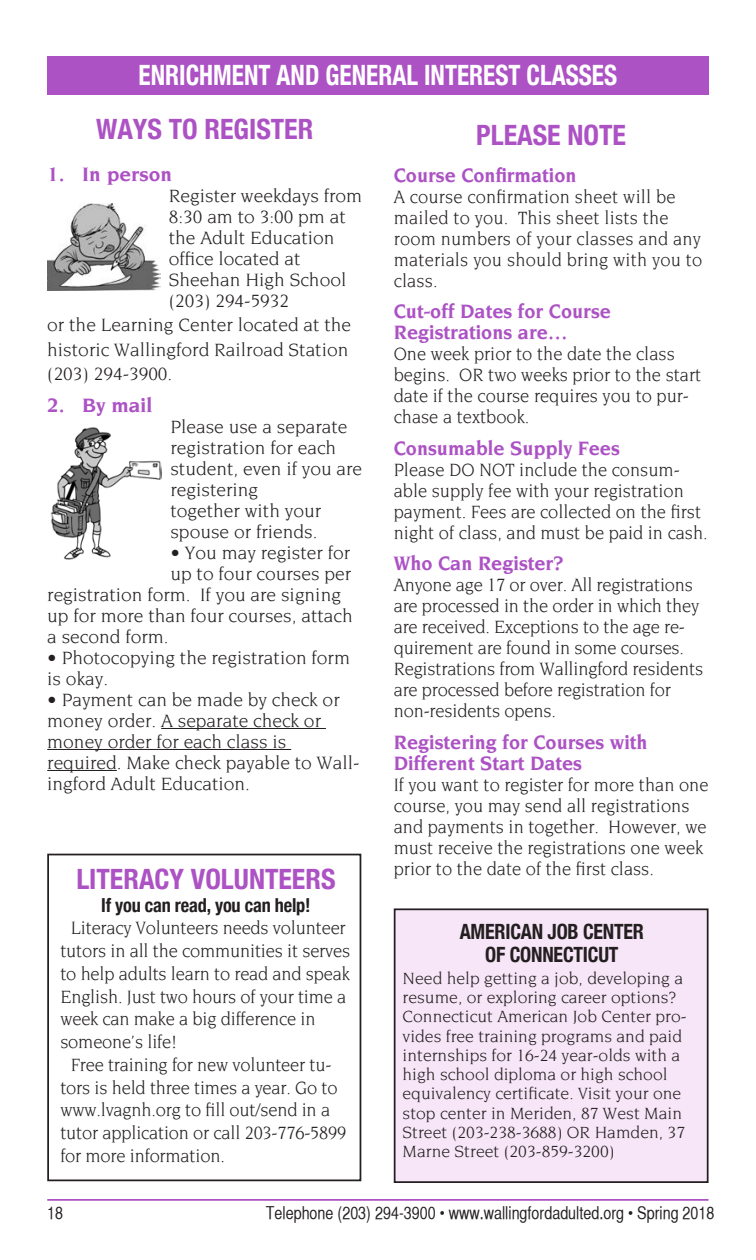
<style>
.page{position:relative;width:756px;height:1260px;background:#fff}
.page>*{position:absolute;margin:0;border:0;box-sizing:border-box;transform-origin:0 0}
.t1{font:700 condensed 28px "Helvetica Neue";color:#ac52c4}
.t2{font:700 condensed 28px "Helvetica Neue";color:#fff;scale:.9 1}
.t3{font:700 21px/21px "Novarese";color:#ac52c4;scale:.95 1}
.t4{font:700 condensed 21px/22.8px "Helvetica Neue";letter-spacing:-.01em;color:#231f20;text-align:center;scale:.95 1}
.t5{font:700 21px "Novarese";color:#ac52c4}
.t6{font:19.25px/21px "Novarese";color:#231f20;scale:.95 1}
.t7{font:19.25px/21px "Novarese";color:#231f20}
.t8{font:700 condensed 19.25px "Helvetica Neue";letter-spacing:-.01em;color:#231f20;scale:.95 1}
.t9{font:17.5px/19.2px "Novarese";color:#231f20}
.t10{font:17.5px "Helvetica CY Plain";color:#231f20}
</style>
<div class="page">
<hr style="left:47px;top:1199px;width:662px;height:2px;background:#ac52c4">
<hr style="left:161px;top:728px;width:165px;height:1px;background:#231f20">
<hr style="left:47px;top:749px;width:244px;height:1px;background:#231f20">
<hr style="left:47px;top:770px;width:70px;height:1px;background:#231f20">
<img style="left:51px;top:427px;width:111px;height:133px">
<img style="left:47px;top:204px;width:113px;height:87px">
<div style="left:395px;top:909px;width:313px;height:273px;background:#f7e6f7"></div>
<div style="left:394px;top:908px;width:315px;height:275px;border:2px solid #231f20"></div>
<div style="left:47px;top:854px;width:314px;height:327px;border:2px solid #231f20"></div>
<div style="left:47px;top:56px;width:662px;height:38px;background:#ac52c4"></div>
<h1 class="t2" style="left:139px;top:51px;width:533px">ENRICHMENT AND GENERAL INTEREST CLASSES</h1>
<h1 class="t1" style="left:476px;top:112px;width:151px">PLEASE NOTE</h1>
<p class="t3" style="left:394px;top:164px;width:194px">Course Confirmation</p>
<p class="t6" style="left:394px;top:186px;width:326px">A course confirmation sheet will be mailed to you. This sheet lists the room numbers of your classes and any materials you should bring with you to class.</p>
<p class="t3" style="left:394px;top:301px;width:230px">Cut-off Dates for Course<br>Registrations are…</p>
<p class="t6" style="left:394px;top:343px;width:325px">One week prior to the date the class begins. OR two weeks prior to the start date if the course requires you to pur&shy;chase a textbook.</p>
<p class="t3" style="left:394px;top:437px;width:240px">Consumable Supply Fees</p>
<p class="t6" style="left:394px;top:459px;width:332px">Please DO NOT include the consum&shy;able supply fee with your registration payment. Fees are collected on the first night of class, and must be paid in cash.</p>
<p class="t3" style="left:394px;top:553px;width:180px">Who Can Register?</p>
<p class="t6" style="left:394px;top:574px;width:327px">Anyone age 17 or over. All registrations are processed in the order in which they are received. Exceptions to the age re&shy;quirement are found in some courses.<br>Registrations from Wallingford residents are processed before registration for non-residents opens.</p>
<p class="t3" style="left:394px;top:731px;width:269px">Registering for Courses with<br>Different Start Dates</p>
<p class="t6" style="left:394px;top:774px;width:333px">If you want to register for more than one course, you may send all registrations and payments in together. However, we must receive the registrations one week prior to the date of the first class.</p>
<h1 class="t1" style="left:96px;top:105px;width:219px">WAYS TO REGISTER</h1>
<p class="t5" style="left:47px;top:162px;width:126px">1. In person</p>
<p class="t7" style="left:169px;top:185px;width:195px">Register weekdays from<br>8:30 am to 3:00 pm at the Adult Education office located at<br>Sheehan High School (203) 294-5932</p>
<p class="t7" style="left:47px;top:312px;width:305px;line-height:24.5px">or the Learning Center located at the historic Wallingford Railroad Station (203) 294-3900.</p>
<p class="t5" style="left:47px;top:393px;width:107px">2. By mail</p>
<p class="t7" style="left:170px;top:416px;width:193px">Please use a separate registration for each student, even if you are registering<br>together with your spouse or friends.</p>
<p class="t7" style="left:170px;top:542px;width:181px">• You may register for</p>
<p class="t7" style="left:170px;top:563px;width:182px">up to four courses per</p>
<p class="t7" style="left:47px;top:584px;width:295px">registration form. If you are signing</p>
<p class="t7" style="left:47px;top:605px;width:307px">up for more than four courses, attach</p>
<p class="t7" style="left:47px;top:626px;width:123px">a second form.</p>
<p class="t7" style="left:47px;top:647px;width:304px">• Photocopying the registration form is okay.</p>
<p class="t7" style="left:47px;top:689px;width:314px">• Payment can be made by check or money order. A separate check or money order for each class is required. Make check payable to Wall&shy;ingford Adult Education.</p>
<h1 class="t1" style="left:76px;top:856px;width:261px">LITERACY VOLUNTEERS</h1>
<p class="t8" style="left:101px;top:889px;width:222px">If you can read, you can help!</p>
<p class="t6" style="left:71px;top:917px;width:291px">Literacy Volunteers needs volunteer</p>
<p class="t6" style="left:60px;top:940px;width:307px">tutors in all the communities it serves</p>
<p class="t6" style="left:60px;top:963px;width:306px">to help adults learn to read and speak</p>
<p class="t6" style="left:60px;top:986px;width:303px">English. Just two hours of your time a</p>
<p class="t6" style="left:60px;top:1008px;width:270px">week can make a big difference in</p>
<p class="t6" style="left:60px;top:1031px;width:125px">someone’s life!</p>
<p class="t6" style="left:71px;top:1054px;width:276px">Free training for new volunteer tu-</p>
<p class="t6" style="left:60px;top:1077px;width:293px">tors is held three times a year. Go to</p>
<p class="t6" style="left:60px;top:1099px;width:285px">www.lvagnh.org to fill out/send in a</p>
<p class="t6" style="left:60px;top:1122px;width:303px">tutor application or call 203-776-5899</p>
<p class="t6" style="left:60px;top:1145px;width:175px">for more information.</p>
<p class="t4" style="left:460px;top:919px;width:196px">AMERICAN JOB CENTER<br>OF CONNECTICUT</p>
<p class="t9" style="left:403px;top:968px;width:286px">Need help getting a job, developing a resume, or exploring career options?<br>Connecticut American Job Center pro&shy;vides free training programs and paid internships for 16-24 year-olds with a high school diploma or high school equivalency certificate. Visit your one stop center in Meriden, 87 West Main Street (203-238-3688) OR Hamden, 37<br>Marne Street (203-859-3200)</p>
<p class="t10" style="left:47px;top:1203px;width:17px">18</p>
<p class="t10" style="left:266px;top:1203px;width:450px">Telephone (203) 294-3900 • www.wallingfordadulted.org • Spring 2018</p>
</div>
